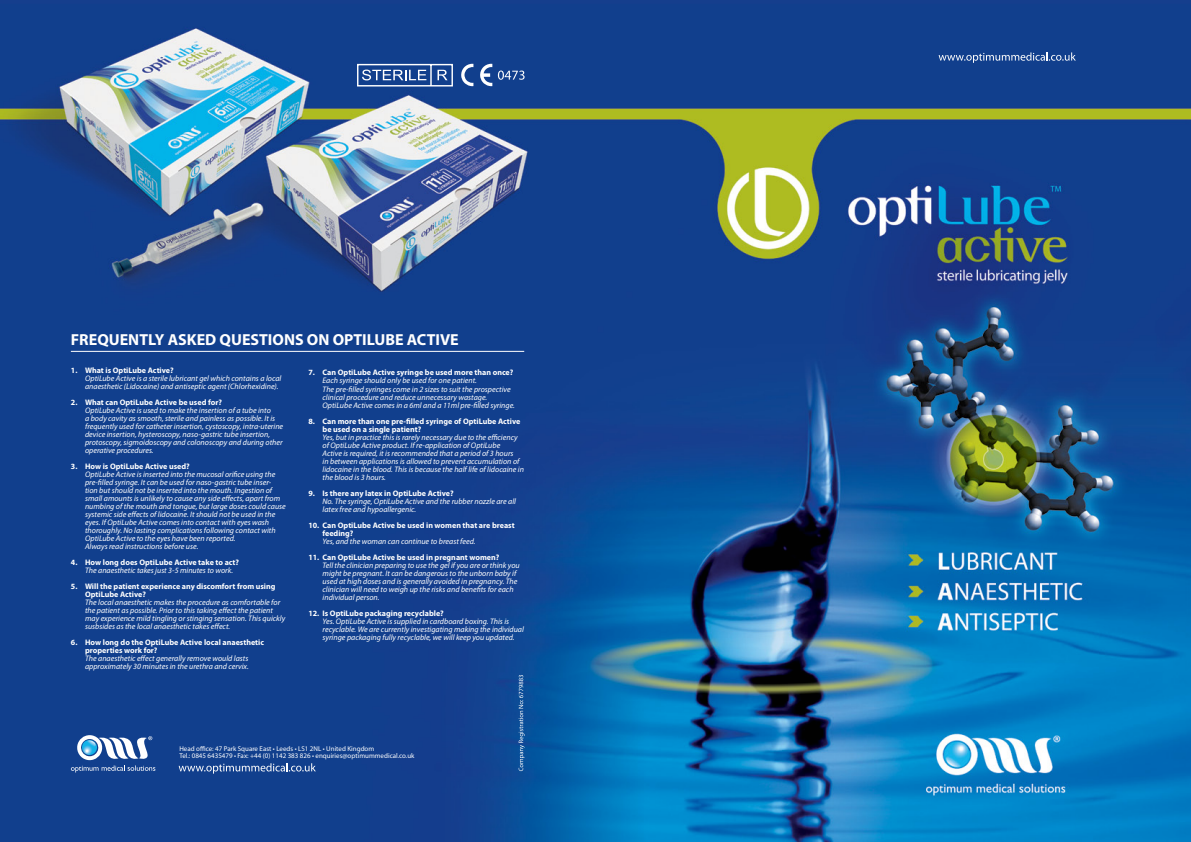
<style>
.page{position:relative;width:1191px;height:842px;background:#fff}
.page>*{position:absolute;margin:0;border:0;box-sizing:border-box;transform-origin:0 0}
.t1{font:700 16px "Myriad Pro";color:#fff}
.t2{font:italic 8px/8px "Myriad Pro";color:#fff}
.t3{font:700 8px/8px "Myriad Pro";color:#fff}
.t4{font:7px/7.4px "Myriad Pro";color:#fff}
</style>
<div class="page">
<img style="left:0;top:0;width:1191px;height:842px">
<svg style="left:518px;top:675px;width:6px;height:96px"></svg>
<svg style="left:179px;top:763px;width:137px;height:11px;background:#4165a4"></svg>
<svg style="left:938px;top:52px;width:137px;height:11px;background:#4165a4"></svg>
<svg style="left:71px;top:735px;width:84px;height:37px"></svg>
<svg style="left:356px;top:63px;width:97px;height:24px"></svg>
<svg style="left:461px;top:64px;width:31px;height:22px"></svg>
<svg style="left:498px;top:71px;width:26px;height:9px"></svg>
<hr style="left:71px;top:351px;width:453px;height:1px;background:#fff">
<h1 class="t1" style="left:71px;top:329px;width:389px">FREQUENTLY ASKED QUESTIONS ON OPTILUBE ACTIVE</h1>
<p class="t3" style="left:308px;top:368px;width:206px">7. Can OptiLube Active syringe be used more than once?</p>
<p class="t2" style="left:322px;top:377px;width:194px">Each syringe should only be used for one patient.<br>The pre-filled syringes come in 2 sizes to suit the prospective clinical procedure and reduce unnecessary wastage.<br>OptiLube Active comes in a 6ml and a 11ml pre-filled syringe.</p>
<p class="t3" style="left:322px;top:416px;width:199px;text-indent:-14px">8. Can more than one pre-filled syringe of OptiLube Active be used on a single patient?</p>
<p class="t2" style="left:322px;top:433px;width:203px">Yes, but in practice this is rarely necessary due to the efficiency of OptiLube Active product. If re-application of OptiLube<br>Active is required, it is recommended that a period of 3 hours<br>in between applications is allowed to prevent accumulation of lidocaine in the blood. This is because the half life of lidocaine in the blood is 3 hours.</p>
<p class="t3" style="left:308px;top:488px;width:147px">9. Is there any latex in OptiLube Active?</p>
<p class="t2" style="left:322px;top:497px;width:195px">No. The syringe, OptiLube Active and the rubber nozzle are all latex free and hypoallergenic.</p>
<p class="t3" style="left:322px;top:520px;width:194px;text-indent:-14px">10. Can OptiLube Active be used in women that are breast feeding?</p>
<p class="t2" style="left:322px;top:537px;width:154px">Yes, and the woman can continue to breast feed.</p>
<p class="t3" style="left:308px;top:552px;width:192px">11. Can OptiLube Active be used in pregnant women?</p>
<p class="t2" style="left:322px;top:561px;width:199px">Tell the clinician preparing to use the gel if you are or think you might be pregnant. It can be dangerous to the unborn baby if used at high doses and is generally avoided in pregnancy. The clinician will need to weigh up the risks and benefits for each individual person.</p>
<p class="t3" style="left:308px;top:608px;width:137px">12. Is OptiLube packaging recyclable?</p>
<p class="t2" style="left:322px;top:617px;width:203px">Yes. OptiLube Active is supplied in cardboard boxing. This is recyclable. We are currently investigating making the individual syringe packaging fully recyclable, we will keep you updated.</p>
<p class="t3" style="left:71px;top:366px;width:104px">1. What is OptiLube Active?</p>
<p class="t2" style="left:85px;top:375px;width:198px">OptiLube Active is a sterile lubricant gel which contains a local anaesthetic (Lidocaine) and antiseptic agent (Chlorhexidine).</p>
<p class="t3" style="left:71px;top:398px;width:152px">2. What can OptiLube Active be used for?</p>
<p class="t2" style="left:85px;top:407px;width:200px">OptiLube Active is used to make the insertion of a tube into<br>a body cavity as smooth, sterile and painless as possible. It is frequently used for catheter insertion, cystoscopy, intra-uterine device insertion, hysteroscopy, naso-gastric tube insertion, protoscopy, sigmoidoscopy and colonoscopy and during other operative procedures.</p>
<p class="t3" style="left:71px;top:462px;width:120px">3. How is OptiLube Active used?</p>
<p class="t2" style="left:85px;top:471px;width:202px">OptiLube Active is inserted into the mucosal orifice using the pre-filled syringe. It can be used for naso-gastric tube inser&shy;tion but should not be inserted into the mouth. Ingestion of small amounts is unlikely to cause any side effects, apart from numbing of the mouth and tongue, but large doses could cause systemic side effects of lidocaine. It should not be used in the eyes. If OptiLube Active comes into contact with eyes wash thoroughly. No lasting complications following contact with OptiLube Active to the eyes have been reported.<br>Always read instructions before use.</p>
<p class="t3" style="left:71px;top:558px;width:170px">4. How long does OptiLube Active take to act?</p>
<p class="t2" style="left:85px;top:567px;width:150px">The anaesthetic takes just 3-5 minutes to work.</p>
<p class="t3" style="left:85px;top:582px;width:192px;text-indent:-14px">5. Will the patient experience any discomfort from using<br>OptiLube Active?</p>
<p class="t2" style="left:85px;top:599px;width:202px">The local anaesthetic makes the procedure as comfortable for the patient as possible. Prior to this taking effect the patient may experience mild tingling or stinging sensation. This quickly susbsides as the local anaesthetic takes effect.</p>
<p class="t3" style="left:85px;top:638px;width:180px;text-indent:-14px">6. How long do the OptiLube Active local anaesthetic properties work for?</p>
<p class="t2" style="left:85px;top:655px;width:165px">The anaesthetic effect generally remove would lasts approximately 30 minutes in the urethra and cervix.</p>
<p class="t4" style="left:179px;top:745px;width:236px">Head office: 47 Park Square East • Leeds • LS1 2NL • United Kingdom<br>Tel.: 0845 6435479 • Fax: +44 (0) 1142 383 826 • enquiries@optimummedical.co.uk</p>
</div>
